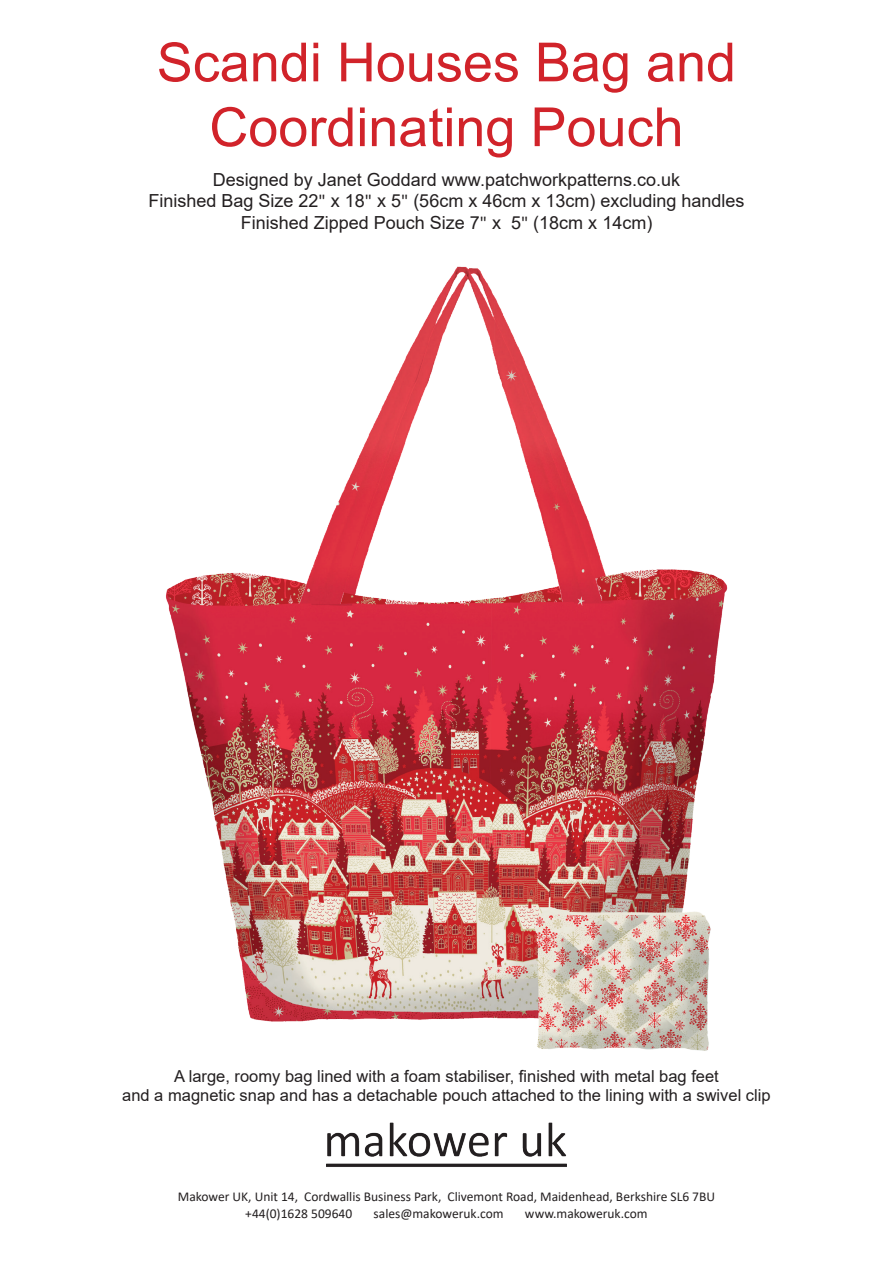
<style>
.page{position:relative;width:893px;height:1263px;background:#fff}
.page>*{position:absolute;margin:0;border:0;box-sizing:border-box;transform-origin:0 0}
.t1{font:54px/64.8px "Arial";color:#d1232a;text-align:center}
.t2{font:18px/21.6px "Arial";color:#231f20;text-align:center}
.t3{font:16.5px/19.8px "Arial";color:#231f20;text-align:center}
.t4{font:13.5px/16.2px "Calibri";color:#231f20}
.s1{font-family:"Calibri"}
</style>
<div class="page">
<img style="left:326px;top:1123px;width:241px;height:44px">
<img style="left:166px;top:266px;width:562px;height:785px">
<h1 class="t1" style="left:157px;top:30px;width:581px">Scandi Houses Bag and<br>Coordinating Pouch</h1>
<p class="t2" style="left:148px;top:168px;width:597px">Designed by Janet Goddard www.patchworkpatterns.co.uk<br>Finished Bag Size 22<span class="s1">"</span> x 18<span class="s1">"</span> x 5<span class="s1">"</span> (56cm x 46cm x 13cm) excluding handles<br>Finished Zipped Pouch Size 7<span class="s1">"</span> x 5<span class="s1">"</span> (18cm x 14cm)</p>
<p class="t3" style="left:122px;top:1066px;width:650px">A large, roomy bag lined with a foam stabiliser, finished with metal bag feet<br>and a magnetic snap and has a detachable pouch attached to the lining with a swivel clip</p>
<p class="t4" style="left:245px;top:1188px;width:471px;text-indent:-67px">Makower UK, Unit 14, Cordwallis Business Park, Clivemont Road, Maidenhead, Berkshire SL6 7BU +44(0)1628 509640</p>
<p class="t4" style="left:374px;top:1205px;width:131px">sales@makoweruk.com</p>
<p class="t4" style="left:525px;top:1205px;width:124px">www.makoweruk.com</p>
</div>
